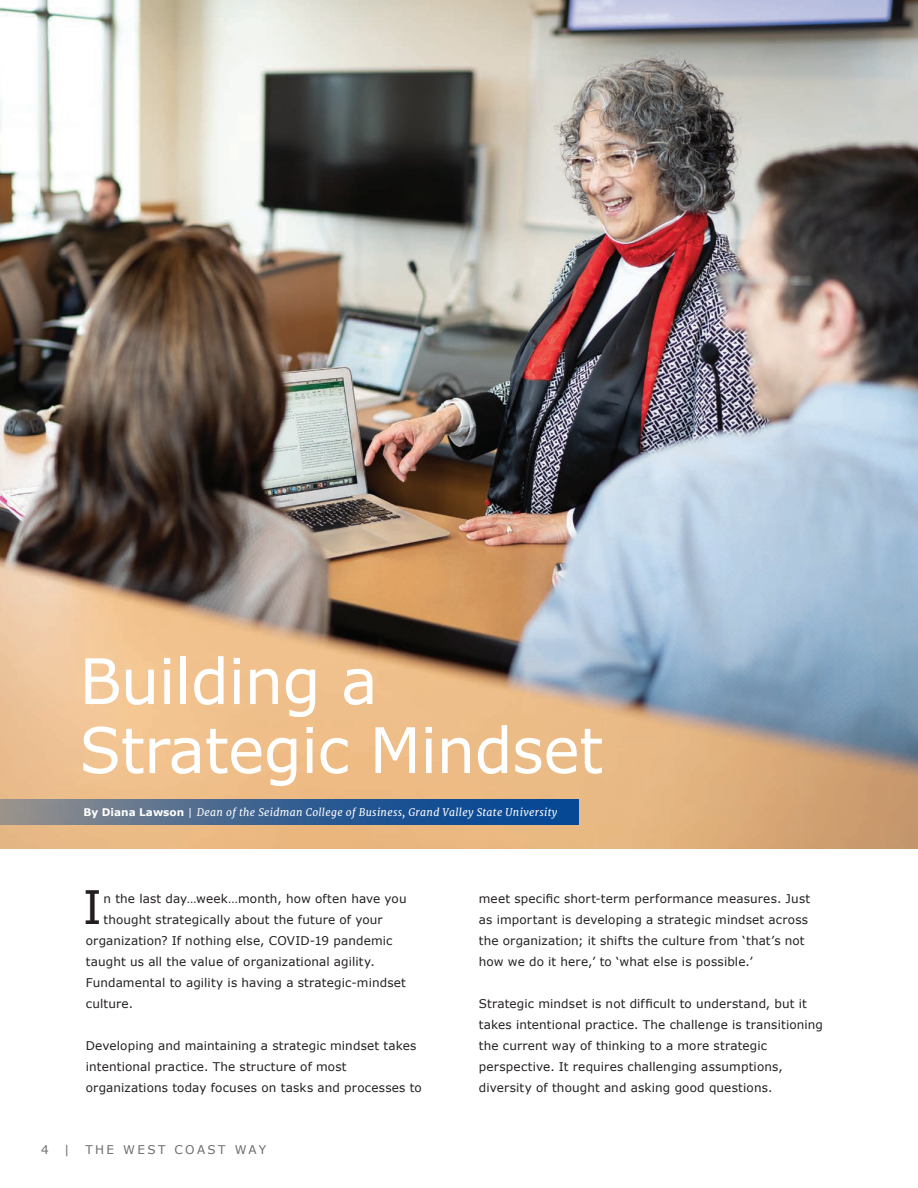
<style>
.page{position:relative;width:918px;height:1188px;background:#fff}
.page>*{position:absolute;margin:0;border:0;box-sizing:border-box;transform-origin:0 0}
.t1{font:63px/69px "Verdana";letter-spacing:-.01em;color:#fff}
.body_text_Drop_Cap{font:46.05px "Verdana";color:#231f20}
.body_text_Drop_Cap-2{font:12px/21px "Verdana";letter-spacing:.01em;color:#231f20}
.t2{font:12px "Verdana";letter-spacing:.2em;color:#6c6d70}
.t3{font:italic 10.5px "Merriweather";letter-spacing:.03em;color:#fff}
.s1{font-family:"Verdana";font-weight:700;font-style:normal}
.s2{font-family:"Verdana";font-style:normal}
</style>
<div class="page">
<img style="left:0;top:0;width:918px;height:849px">
<div style="left:0;top:799px;width:579px;height:26px;background:linear-gradient(to right,#8c8c8d,#003c95)"></div>
<p class="t1" style="left:79px;top:648px;width:525px">Building a<br>Strategic Mindset</p>
<p class="t3" style="left:83px;top:805px;width:475px"><span class="s1">By Diana Lawson</span> <span class="s2">|</span> Dean of the Seidman College of Business, Grand Valley State University</p>
<p class="body_text_Drop_Cap" style="left:83px;top:878px;width:21px">I</p>
<p class="body_text_Drop_Cap-2" style="left:104px;top:888px;width:305px">n the last day…week…month, how often have you</p>
<p class="body_text_Drop_Cap-2" style="left:104px;top:909px;width:281px">thought strategically about the future of your</p>
<p class="body_text_Drop_Cap-2" style="left:86px;top:930px;width:308px">organization? If nothing else, COVID-19 pandemic</p>
<p class="body_text_Drop_Cap-2" style="left:86px;top:951px;width:290px">taught us all the value of organizational agility.</p>
<p class="body_text_Drop_Cap-2" style="left:86px;top:972px;width:322px">Fundamental to agility is having a strategic-mindset</p>
<p class="body_text_Drop_Cap-2" style="left:86px;top:993px;width:49px">culture.</p>
<p class="body_text_Drop_Cap-2" style="left:86px;top:1035px;width:338px">Developing and maintaining a strategic mindset takes intentional practice. The structure of most organizations today focuses on tasks and processes to</p>
<p class="t2" style="left:41px;top:1142px;width:9px">4</p>
<p class="t2" style="left:64px;top:1142px;width:7px">|</p>
<p class="t2" style="left:85px;top:1142px;width:182px">THE WEST COAST WAY</p>
<p class="body_text_Drop_Cap-2" style="left:479px;top:888px;width:333px">meet specific short-term performance measures. Just as important is developing a strategic mindset across the organization; it shifts the culture from ‘that’s not how we do it here,’ to ‘what else is possible.’</p>
<p class="body_text_Drop_Cap-2" style="left:479px;top:993px;width:346px">Strategic mindset is not difficult to understand, but it takes intentional practice. The challenge is transitioning the current way of thinking to a more strategic perspective. It requires challenging assumptions, diversity of thought and asking good questions.</p>
</div>
